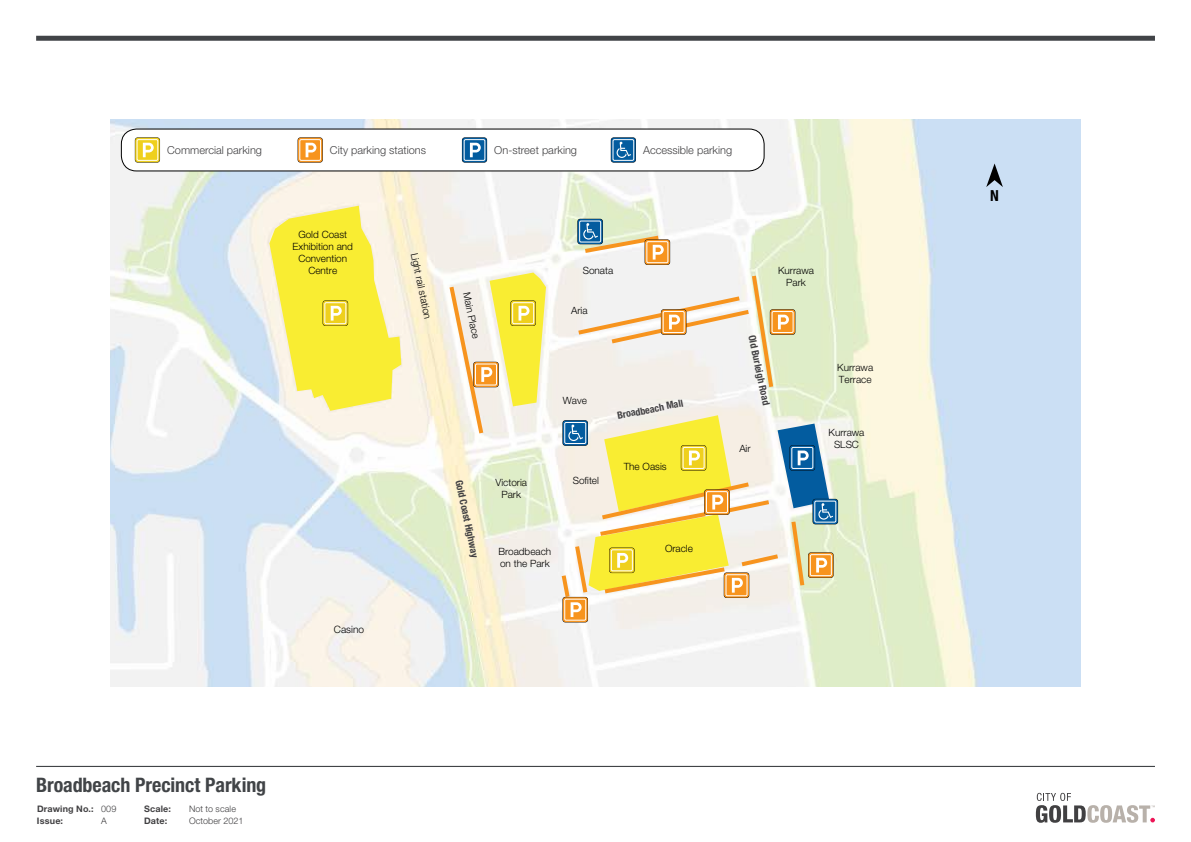
<style>
.page{position:relative;width:1191px;height:842px;background:#fff}
.page>*{position:absolute;margin:0;border:0;box-sizing:border-box;transform-origin:0 0}
.t1{font:700 condensed 20px "Helvetica Neue LT Std";letter-spacing:-.005em;color:#414447}
.t2{font:700 condensed 15.2px "Helvetica Neue LT Pro";color:#000}
.t3{font:300 11px "Helvetica Neue LT Pro";color:#414042}
.t4{font:300 10.1px "Helvetica Neue LT Pro";color:#000}
.t5{font:300 10px/12px "Helvetica Neue LT Pro";color:#000;text-align:center}
.t6{font:700 condensed 10px "Helvetica Neue LT Pro";color:#414042}
.t7{font:700 9px "Helvetica Neue LT Pro";letter-spacing:.02em;color:#414042}
.t8{font:300 9px "Helvetica Neue LT Pro";letter-spacing:.01em;color:#414042}
.s1{font-weight:300}
</style>
<div class="page">
<div style="left:36px;top:36px;width:1119px;height:5px;background:#414447"></div>
<svg style="left:1036px;top:793px;width:119px;height:30px"></svg>
<hr style="left:36px;top:766px;width:1119px;height:1px;background:#414447">
<img style="left:110px;top:119px;width:970px;height:567px">
<svg style="left:563px;top:597px;width:24px;height:25px"></svg>
<div style="left:564px;top:599px;width:22px;height:21px;border:1px solid #fff"></div>
<svg style="left:770px;top:309px;width:25px;height:26px"></svg>
<svg style="left:770px;top:310px;width:25px;height:24px"></svg>
<div style="left:772px;top:311px;width:21px;height:22px;border:1px solid #fff"></div>
<svg style="left:644px;top:239px;width:26px;height:26px"></svg>
<svg style="left:645px;top:240px;width:25px;height:25px"></svg>
<div style="left:646px;top:241px;width:22px;height:22px;border:1px solid #fff"></div>
<svg style="left:269px;top:206px;width:132px;height:205px"></svg>
<svg style="left:447px;top:273px;width:99px;height:165px"></svg>
<svg style="left:812px;top:499px;width:26px;height:25px"></svg>
<svg style="left:813px;top:499px;width:24px;height:25px"></svg>
<div style="left:814px;top:501px;width:22px;height:21px;border:1px solid #fff"></div>
<svg style="left:559px;top:415px;width:274px;height:202px"></svg>
<svg style="left:577px;top:219px;width:26px;height:25px"></svg>
<svg style="left:578px;top:219px;width:24px;height:25px"></svg>
<div style="left:579px;top:221px;width:22px;height:21px;border:1px solid #fff"></div>
<svg style="left:580px;top:223px;width:83px;height:37px"></svg>
<svg style="left:574px;top:271px;width:215px;height:120px"></svg>
<svg style="left:986px;top:163px;width:17px;height:24px"></svg>
<div style="left:121px;top:129px;width:643px;height:42px;background:#fff;border-radius:15px"></div>
<div style="left:121px;top:129px;width:643px;height:42px;border:1px solid #000;border-radius:15px"></div>
<svg style="left:135px;top:137px;width:25px;height:26px"></svg>
<svg style="left:135px;top:138px;width:25px;height:24px"></svg>
<div style="left:137px;top:139px;width:21px;height:22px;border:1px solid #fff"></div>
<svg style="left:143px;top:143px;width:11px;height:14px"></svg>
<svg style="left:297px;top:137px;width:26px;height:26px"></svg>
<div style="left:298px;top:138px;width:24px;height:24px;background:#f7941e;border-radius:3px"></div>
<div style="left:299px;top:139px;width:22px;height:22px;border:1px solid #fff"></div>
<svg style="left:305px;top:143px;width:11px;height:14px"></svg>
<div style="left:611px;top:137px;width:25px;height:26px;background:#023e6b;border-radius:3px"></div>
<svg style="left:611px;top:138px;width:24px;height:24px"></svg>
<div style="left:613px;top:139px;width:21px;height:22px;border:1px solid #fff"></div>
<svg style="left:616px;top:142px;width:15px;height:16px"></svg>
<svg style="left:462px;top:137px;width:25px;height:26px"></svg>
<svg style="left:462px;top:138px;width:25px;height:24px"></svg>
<div style="left:464px;top:139px;width:21px;height:22px;border:1px solid #fff"></div>
<svg style="left:470px;top:143px;width:11px;height:14px"></svg>
<p class="t3" style="left:167px;top:143px;width:96px">Commercial parking</p>
<p class="t3" style="left:330px;top:143px;width:98px">City parking stations</p>
<p class="t3" style="left:494px;top:143px;width:84px">On-street parking</p>
<p class="t3" style="left:643px;top:143px;width:90px">Accessible parking</p>
<p class="t5" style="left:292px;top:229px;width:62px">Gold Coast<br>Exhibition and<br>Convention<br>Centre</p>
<p class="t4" style="left:334px;top:623px;width:32px">Casino</p>
<p class="t5" style="left:420px;top:251px;width:69px;rotate:78deg">Light rail station</p>
<p class="t5" style="left:472px;top:291px;width:49px;rotate:78deg">Main Place</p>
<p class="t5" style="left:583px;top:264px;width:32px">Sonata</p>
<p class="t5" style="left:571px;top:305px;width:18px">Aria</p>
<p class="t5" style="left:563px;top:394px;width:26px">Wave</p>
<p class="t6" style="left:465px;top:479px;width:81px;rotate:78deg">Gold Coast Highway</p>
<p class="t5" style="left:495px;top:476px;width:33px">Victoria<br>Park</p>
<p class="t5" style="left:498px;top:545px;width:54px;text-align:left">Broadbeach on the Park</p>
<p class="t5" style="left:573px;top:474px;width:28px">Sofitel</p>
<p class="t6" style="left:616px;top:410px;width:68px;rotate:-11deg">Broadbeach Mall</p>
<p class="t5" style="left:623px;top:460px;width:44px">The Oasis</p>
<p class="t5" style="left:665px;top:542px;width:29px">Oracle</p>
<p class="t5" style="left:778px;top:264px;width:37px">Kurrawa<br>Park</p>
<p class="t6" style="left:757px;top:334px;width:73px;rotate:78deg">Old Burleigh Road</p>
<p class="t5" style="left:739px;top:442px;width:13px">Air</p>
<p class="t5" style="left:837px;top:361px;width:37px;text-align:left">Kurrawa<br>Terrace</p>
<p class="t5" style="left:828px;top:426px;width:37px">Kurrawa<br>SLSC</p>
<h1 class="t1" style="left:36px;top:773px;width:231px">Broadbeach Precinct Parking</h1>
<p class="t7" style="left:37px;top:803px;width:81px">Drawing No.: <span class="s1">009</span></p>
<p class="t7" style="left:144px;top:803px;width:28px">Scale:</p>
<p class="t8" style="left:189px;top:803px;width:49px">Not to scale</p>
<p class="t7" style="left:37px;top:815px;width:28px">Issue:</p>
<p class="t8" style="left:101px;top:816px;width:7px">A</p>
<p class="t7" style="left:144px;top:815px;width:25px">Date:</p>
<p class="t8" style="left:189px;top:816px;width:56px">October 2021</p>
<h2 class="t2" style="left:990px;top:186px;width:10px">N</h2>
</div>
